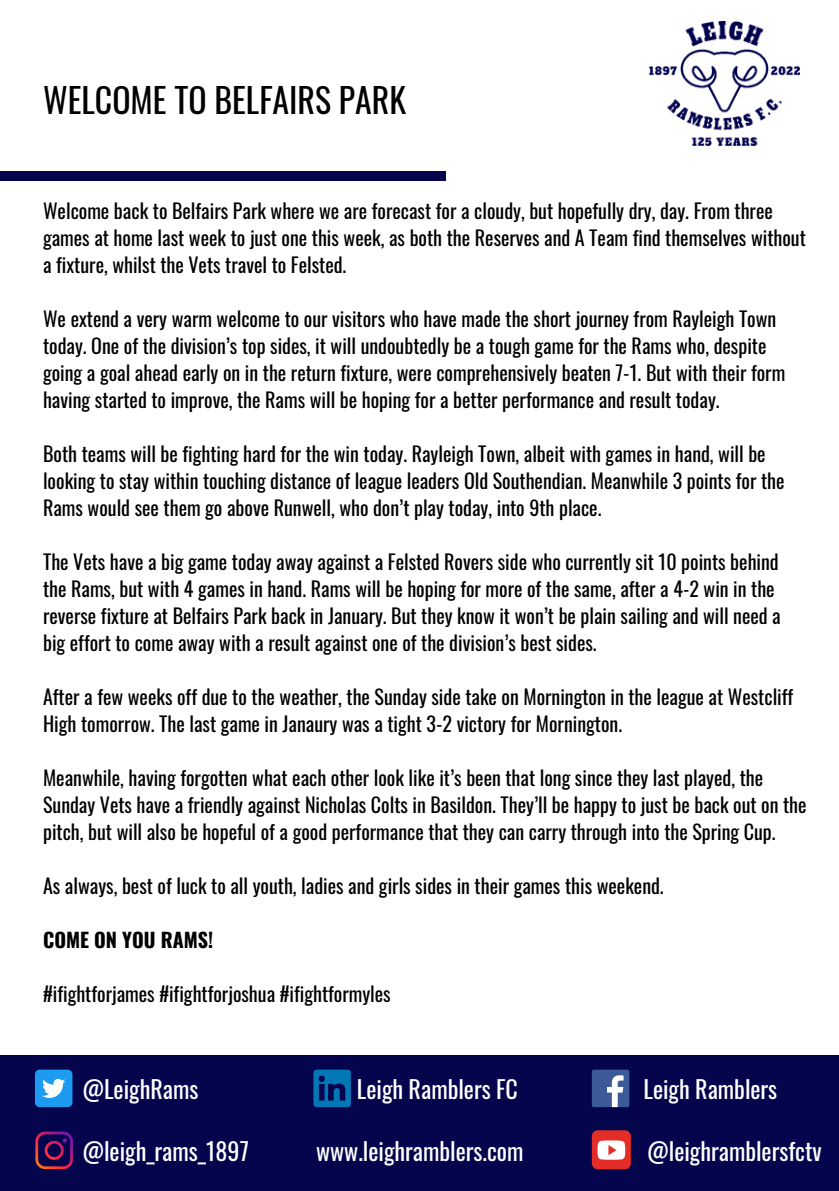
<style>
.page{position:relative;width:839px;height:1191px;background:#fff}
.page>*{position:absolute;margin:0;border:0;box-sizing:border-box;transform-origin:0 0}
.t1{font:33.8px "Oswald";color:#000}
.t2{font:24px "Oswald";color:#fff}
.t3{font:20px/27px "Oswald";color:#000}
.t4{font:700 20px "Oswald";color:#000}
</style>
<div class="page">
<div style="left:0;top:171px;width:445px;height:9px;background:#04054d"></div>
<img style="left:649px;top:21px;width:150px;height:125px">
<div style="left:0;top:1055px;width:838px;height:136px;background:#04054d"></div>
<svg style="left:35px;top:1132px;width:38px;height:37px"></svg>
<div style="left:591px;top:1070px;width:38px;height:37px;background:#3d5a98;border-radius:2px"></div>
<svg style="left:607px;top:1075px;width:16px;height:32px"></svg>
<div style="left:591px;top:1130px;width:39px;height:39px;background:#e52d27;border-radius:6px"></div>
<svg style="left:597px;top:1140px;width:28px;height:20px"></svg>
<div style="left:35px;top:1070px;width:37px;height:37px;background:#1d9bf0;border-radius:5px"></div>
<svg style="left:42px;top:1079px;width:23px;height:19px"></svg>
<svg style="left:313px;top:1070px;width:38px;height:37px"></svg>
<h1 class="t1" style="left:43px;top:74px;width:364px">WELCOME TO BELFAIRS PARK</h1>
<p class="t3" style="left:43px;top:196px;width:764px">Welcome back to Belfairs Park where we are forecast for a cloudy, but hopefully dry, day. From three games at home last week to just one this week, as both the Reserves and A Team find themselves without a fixture, whilst the Vets travel to Felsted.</p>
<p class="t3" style="left:43px;top:304px;width:743px">We extend a very warm welcome to our visitors who have made the short journey from Rayleigh Town today. One of the division’s top sides, it will undoubtedly be a tough game for the Rams who, despite going a goal ahead early on in the return fixture, were comprehensively beaten 7-1. But with their form having started to improve, the Rams will be hoping for a better performance and result today.</p>
<p class="t3" style="left:43px;top:439px;width:743px">Both teams will be fighting hard for the win today. Rayleigh Town, albeit with games in hand, will be looking to stay within touching distance of league leaders Old Southendian. Meanwhile 3 points for the<br>Rams would see them go above Runwell, who don’t play today, into 9th place.</p>
<p class="t3" style="left:43px;top:547px;width:739px">The Vets have a big game today away against a Felsted Rovers side who currently sit 10 points behind the Rams, but with 4 games in hand. Rams will be hoping for more of the same, after a 4-2 win in the reverse fixture at Belfairs Park back in January. But they know it won’t be plain sailing and will need a big effort to come away with a result against one of the division’s best sides.</p>
<p class="t3" style="left:43px;top:682px;width:751px">After a few weeks off due to the weather, the Sunday side take on Mornington in the league at Westcliff<br>High tomorrow. The last game in Janaury was a tight 3-2 victory for Mornington.</p>
<p class="t3" style="left:43px;top:763px;width:765px">Meanwhile, having forgotten what each other look like it’s been that long since they last played, the<br>Sunday Vets have a friendly against Nicholas Colts in Basildon. They’ll be happy to just be back out on the pitch, but will also be hopeful of a good performance that they can carry through into the Spring Cup.</p>
<p class="t3" style="left:43px;top:871px;width:622px">As always, best of luck to all youth, ladies and girls sides in their games this weekend.</p>
<p class="t4" style="left:43px;top:924px;width:172px">COME ON YOU RAMS!</p>
<p class="t3" style="left:43px;top:979px;width:349px">#ifightforjames #ifightforjoshua #ifightformyles</p>
<p class="t2" style="left:357px;top:1070px;width:162px">Leigh Ramblers FC</p>
<p class="t2" style="left:82px;top:1070px;width:117px">@LeighRams</p>
<p class="t2" style="left:82px;top:1132px;width:168px">@leigh_rams_1897</p>
<p class="t2" style="left:316px;top:1132px;width:209px">www.leighramblers.com</p>
<p class="t2" style="left:643px;top:1070px;width:135px">Leigh Ramblers</p>
<p class="t2" style="left:647px;top:1132px;width:176px">@leighramblersfctv</p>
</div>
